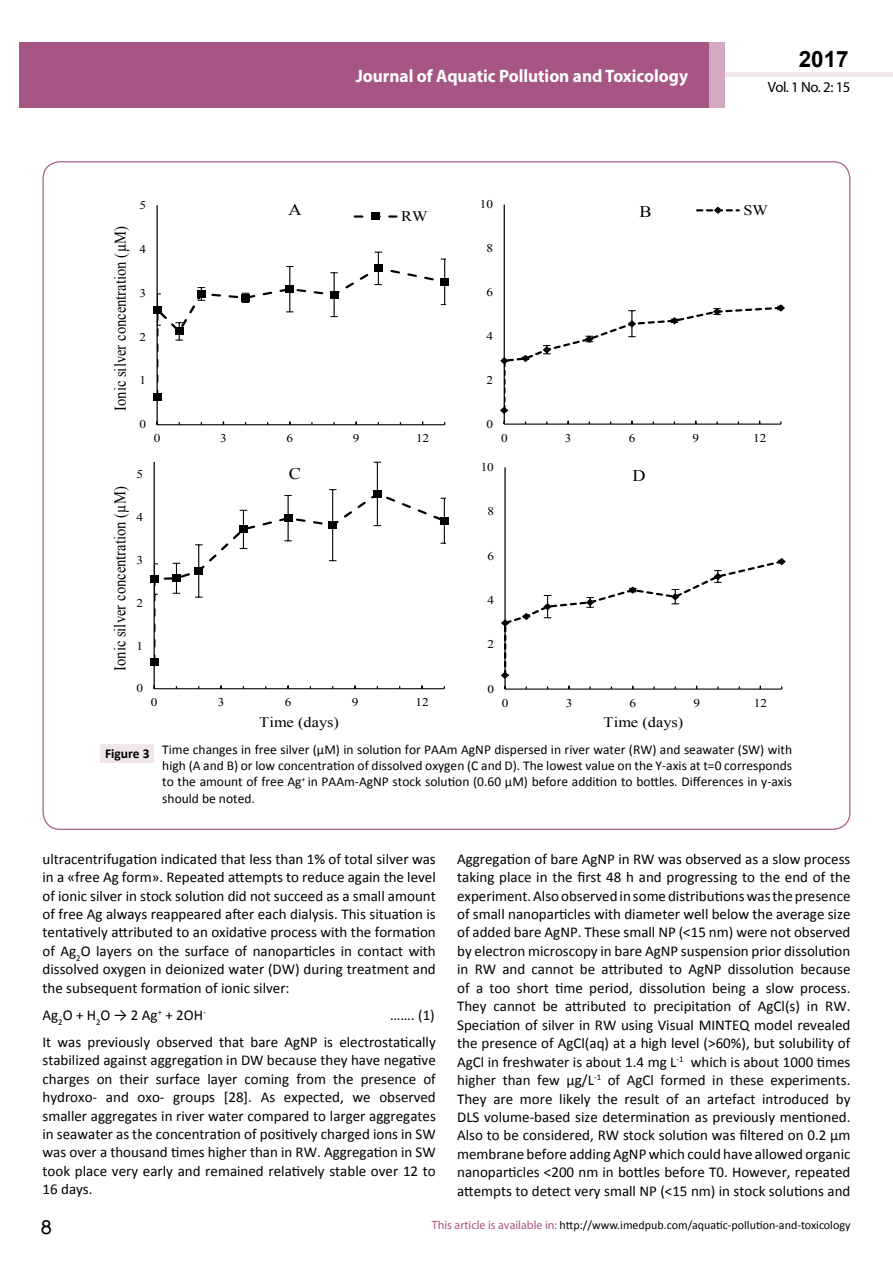
<style>
.page{position:relative;width:893px;height:1263px;background:#fff}
.page>*{position:absolute;margin:0;border:0;box-sizing:border-box;transform-origin:0 0}
.t1{font:25.5px "Tunga";color:#000}
.t2{font:700 22.5px "Arial";color:#000}
.t3{font:700 18px "Myriad Pro";color:#fff;scale:.96 1}
.t4{font:16.35px "Times New Roman";color:#000;scale:.89 1}
.t5{font:16.2px "Times New Roman";color:#000;scale:1.12 1}
.t6{font:15px/18.5px "Calibri";color:#000;text-align:justify}
.t7{font:14.85px "Myriad Pro";letter-spacing:-.03em;color:#000}
.t8{font:14.55px "Times New Roman";color:#000;scale:1.12 1}
.t9{font:13.5px/16.2px "Calibri";color:#000;text-align:justify}
.t10{font:12px "Calibri";color:#000}
.t11{font:11.85px "Times New Roman";letter-spacing:-.005em;color:#000;scale:1.12 1}
.s1{font-weight:700}
.s2{font-family:"Myriad Pro";color:#a75583}
</style>
<div class="page">
<hr style="left:725px;top:72px;width:168px;height:4px;background:#f0e6eb">
<div style="left:19px;top:42px;width:690px;height:66px;background:#a75583"></div>
<div style="left:709px;top:42px;width:16px;height:66px;background:#d2a9c0"></div>
<div style="left:101px;top:744px;width:53px;height:18px;background:#f0e6eb"></div>
<hr style="left:157px;top:205px;width:1px;height:220px;background:#000">
<hr style="left:157px;top:424px;width:288px;height:1px;background:#000">
<svg style="left:157px;top:252px;width:289px;height:147px"></svg>
<div style="left:153px;top:394px;width:8px;height:7px;background:#000"></div>
<div style="left:153px;top:306px;width:8px;height:7px;background:#000"></div>
<div style="left:175px;top:328px;width:8px;height:7px;background:#000"></div>
<div style="left:197px;top:290px;width:8px;height:8px;background:#000"></div>
<div style="left:241px;top:294px;width:9px;height:7px;background:#000"></div>
<div style="left:286px;top:285px;width:8px;height:8px;background:#000"></div>
<div style="left:330px;top:291px;width:8px;height:7px;background:#000"></div>
<div style="left:374px;top:265px;width:8px;height:7px;background:#000"></div>
<div style="left:441px;top:278px;width:8px;height:7px;background:#000"></div>
<svg style="left:355px;top:215px;width:41px;height:3px"></svg>
<div style="left:371px;top:213px;width:9px;height:7px;background:#000"></div>
<hr style="left:154px;top:462px;width:1px;height:227px;background:#000">
<hr style="left:154px;top:688px;width:290px;height:1px;background:#000">
<hr style="left:332px;top:490px;width:1px;height:35px;background:#000">
<hr style="left:377px;top:462px;width:1px;height:32px;background:#000">
<svg style="left:154px;top:491px;width:291px;height:173px"></svg>
<div style="left:150px;top:658px;width:8px;height:8px;background:#000"></div>
<div style="left:150px;top:575px;width:8px;height:8px;background:#000"></div>
<div style="left:172px;top:575px;width:9px;height:7px;background:#000"></div>
<div style="left:195px;top:567px;width:8px;height:8px;background:#000"></div>
<div style="left:239px;top:526px;width:9px;height:7px;background:#000"></div>
<div style="left:284px;top:515px;width:8px;height:7px;background:#000"></div>
<div style="left:329px;top:521px;width:8px;height:8px;background:#000"></div>
<div style="left:373px;top:490px;width:8px;height:8px;background:#000"></div>
<div style="left:440px;top:517px;width:8px;height:7px;background:#000"></div>
<hr style="left:504px;top:205px;width:1px;height:219px;background:#000">
<hr style="left:504px;top:423px;width:277px;height:2px;background:#000">
<svg style="left:500px;top:304px;width:285px;height:110px"></svg>
<svg style="left:697px;top:207px;width:42px;height:7px"></svg>
<hr style="left:504px;top:467px;width:2px;height:222px;background:#000">
<hr style="left:505px;top:688px;width:277px;height:2px;background:#000">
<svg style="left:501px;top:545px;width:285px;height:134px"></svg>
<p class="t3" style="left:356px;top:64px;width:348px">Journal of Aquatic Pollution and Toxicology</p>
<p class="t3" style="left:585px;top:75px;width:128px">ISSN 1698-9465</p>
<h2 class="t2" style="left:799px;top:44px;width:52px">2017</h2>
<p class="t7" style="left:768px;top:78px;width:84px">Vol. 1 No. 2: 15</p>
<p class="t11" style="left:139px;top:197px;width:7px">5</p>
<p class="t11" style="left:480px;top:196px;width:13px">10</p>
<p class="t5" style="left:288px;top:199px;width:13px">A</p>
<p class="t5" style="left:640px;top:200px;width:12px">B</p>
<p class="t8" style="left:401px;top:206px;width:25px">RW</p>
<p class="t8" style="left:743px;top:200px;width:23px">SW</p>
<p class="t4" style="left:109px;top:411px;width:209px;rotate:-90deg">cinoI noi t ar tnecnocrevl i s ( µ M )</p>
<p class="t11" style="left:139px;top:241px;width:7px">4</p>
<p class="t11" style="left:139px;top:285px;width:7px">3</p>
<p class="t11" style="left:139px;top:329px;width:7px">2</p>
<p class="t11" style="left:139px;top:373px;width:7px">1</p>
<p class="t11" style="left:486px;top:240px;width:7px">8</p>
<p class="t11" style="left:486px;top:284px;width:7px">6</p>
<p class="t11" style="left:486px;top:328px;width:7px">4</p>
<p class="t11" style="left:486px;top:372px;width:7px">2</p>
<p class="t11" style="left:139px;top:416px;width:7px">0</p>
<p class="t11" style="left:486px;top:416px;width:7px">0</p>
<p class="t11" style="left:154px;top:430px;width:7px">0</p>
<p class="t11" style="left:220px;top:430px;width:7px">3</p>
<p class="t11" style="left:287px;top:430px;width:7px">6</p>
<p class="t11" style="left:353px;top:430px;width:7px">9</p>
<p class="t11" style="left:416px;top:430px;width:13px">12</p>
<p class="t11" style="left:501px;top:430px;width:7px">0</p>
<p class="t11" style="left:565px;top:430px;width:7px">3</p>
<p class="t11" style="left:629px;top:430px;width:7px">6</p>
<p class="t11" style="left:693px;top:430px;width:7px">9</p>
<p class="t11" style="left:753px;top:430px;width:13px">12</p>
<p class="t11" style="left:136px;top:466px;width:7px">5</p>
<p class="t11" style="left:481px;top:459px;width:13px">10</p>
<p class="t5" style="left:289px;top:463px;width:12px">C</p>
<p class="t5" style="left:632px;top:464px;width:13px">D</p>
<p class="t4" style="left:109px;top:671px;width:209px;rotate:-90deg">c i noI noi t ar t necnocrevl i s Mµ ( )</p>
<p class="t11" style="left:136px;top:509px;width:7px">4</p>
<p class="t11" style="left:136px;top:552px;width:7px">3</p>
<p class="t11" style="left:136px;top:595px;width:7px">2</p>
<p class="t11" style="left:136px;top:638px;width:7px">1</p>
<p class="t11" style="left:487px;top:503px;width:7px">8</p>
<p class="t11" style="left:487px;top:548px;width:7px">6</p>
<p class="t11" style="left:487px;top:592px;width:7px">4</p>
<p class="t11" style="left:487px;top:636px;width:7px">2</p>
<p class="t11" style="left:136px;top:680px;width:7px">0</p>
<p class="t11" style="left:487px;top:681px;width:7px">0</p>
<p class="t11" style="left:151px;top:694px;width:7px">0</p>
<p class="t11" style="left:218px;top:694px;width:7px">3</p>
<p class="t11" style="left:285px;top:694px;width:7px">6</p>
<p class="t11" style="left:352px;top:694px;width:7px">9</p>
<p class="t11" style="left:415px;top:694px;width:13px">12</p>
<p class="t8" style="left:259px;top:712px;width:73px">Time (days)</p>
<p class="t11" style="left:502px;top:695px;width:7px">0</p>
<p class="t11" style="left:566px;top:695px;width:7px">3</p>
<p class="t11" style="left:629px;top:695px;width:7px">6</p>
<p class="t11" style="left:693px;top:695px;width:7px">9</p>
<p class="t11" style="left:754px;top:695px;width:13px">12</p>
<p class="t8" style="left:603px;top:713px;width:73px">Time (days)</p>
<p class="t9" style="left:162px;top:741px;width:631px;text-indent:-57px"><span class="s1">Figure 3</span> Time changes in free silver (µM) in solution for PAAm AgNP dispersed in river water (RW) and seawater (SW) with high (A and B) or low concentration of dissolved oxygen (C and D). The lowest value on the Y-axis at t=0 corresponds to the amount of free Ag<sup>+</sup> in PAAm-AgNP stock solution (0.60 µM) before addition to bottles. Differences in y-axis should be noted.</p>
<p class="t6" style="left:43px;top:849px;width:395px">ultracentrifugation indicated that less than 1% of total silver was in a «free Ag form». Repeated attempts to reduce again the level of ionic silver in stock solution did not succeed as a small amount of free Ag always reappeared after each dialysis. This situation is tentatively attributed to an oxidative process with the formation of Ag<sub>2</sub>O layers on the surface of nanoparticles in contact with dissolved oxygen in deionized water (DW) during treatment and the subsequent formation of ionic silver:</p>
<p class="t6" style="left:43px;top:1006px;width:165px">Ag<sub>2</sub>O + H<sub>2</sub>O → 2 Ag<sup>+</sup> + 2OH<sup>-</sup></p>
<p class="t6" style="left:43px;top:1001px;width:395px;line-height:27px;text-align:right">……. (1)<br>It was previously observed that bare AgNP is electrostatically</p>
<p class="t6" style="left:43px;top:1051px;width:395px">stabilized against aggregation in DW because they have negative charges on their surface layer coming from the presence of hydroxo- and oxo- groups [28]. As expected, we observed smaller aggregates in river water compared to larger aggregates in seawater as the concentration of positively charged ions in SW was over a thousand times higher than in RW. Aggregation in SW took place very early and remained relatively stable over 12 to 16 days.</p>
<p class="t6" style="left:457px;top:849px;width:395px">Aggregation of bare AgNP in RW was observed as a slow process taking place in the first 48 h and progressing to the end of the experiment. Also observed in some distributions was the presence of small nanoparticles with diameter well below the average size of added bare AgNP. These small NP (&lt;15 nm) were not observed by electron microscopy in bare AgNP suspension prior dissolution in RW and cannot be attributed to AgNP dissolution because of a too short time period, dissolution being a slow process.<br>They cannot be attributed to precipitation of AgCl(s) in RW.<br>Speciation of silver in RW using Visual MINTEQ model revealed the presence of AgCl(aq) at a high level (&gt;60%), but solubility of AgCl in freshwater is about 1.4 mg L<sup>-1</sup> which is about 1000 times higher than few µg/L<sup>-1</sup> of AgCl formed in these experiments.<br>They are more likely the result of an artefact introduced by DLS volume-based size determination as previously mentioned.<br>Also to be considered, RW stock solution was filtered on 0.2 µm membrane before adding AgNP which could have allowed organic nanoparticles &lt;200 nm in bottles before T0. However, repeated attempts to detect very small NP (&lt;15 nm) in stock solutions and</p>
<h1 class="t1" style="left:41px;top:1210px;width:13px">8</h1>
<p class="t10" style="left:432px;top:1218px;width:420px"><span class="s2">This article is available in:</span> http://www.imedpub.com/aquatic-pollution-and-toxicology</p>
</div>
